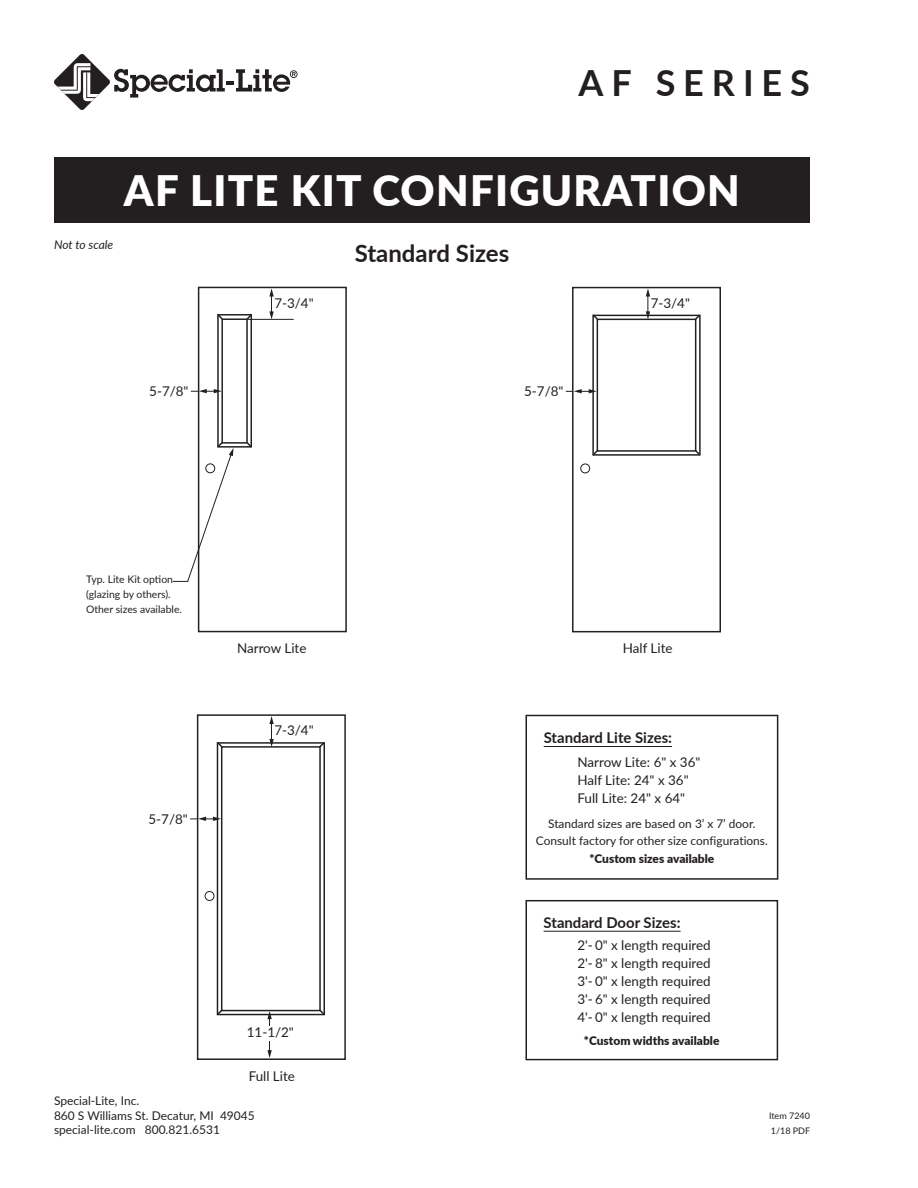
<style>
.page{position:relative;width:918px;height:1188px;background:#fff}
.page>*{position:absolute;margin:0;border:0;box-sizing:border-box;transform-origin:0 0}
.t1{font:900 42px "Lato";letter-spacing:.03em;color:#fff}
.t2{font:700 36px "Lato";letter-spacing:.22em;color:#231f20}
.t3{font:700 24px "Lato";color:#231f20}
.t4{font:700 14.85px "Lato";color:#231f20}
.t5{font:13.35px/17.9px "Lato";color:#231f20}
.t6{font:12px "Lato";color:#231f20}
.t7{font:italic 12px "Lato";letter-spacing:-.005em;color:#231f20}
.t8{font:11.85px/17.9px "Lato";color:#231f20;text-align:center}
.t9{font:900 11.85px "Lato";color:#231f20}
.t10{font:10.5px/14.9px "Lato";color:#231f20}
.t11{font:9px "Lato";color:#231f20}
.s1{font-weight:900}
</style>
<div class="page">
<div style="left:198px;top:287px;width:149px;height:345px;border:1px solid #231f20"></div>
<div style="left:217px;top:314px;width:35px;height:134px;border:1px solid #231f20"></div>
<div style="left:221px;top:318px;width:27px;height:126px;border:1px solid #231f20"></div>
<svg style="left:217px;top:314px;width:7px;height:7px"></svg>
<svg style="left:245px;top:314px;width:8px;height:7px"></svg>
<svg style="left:245px;top:441px;width:7px;height:7px"></svg>
<svg style="left:191px;top:389px;width:31px;height:4px"></svg>
<hr style="left:248px;top:319px;width:46px;height:1px;background:#231f20">
<svg style="left:172px;top:441px;width:61px;height:141px"></svg>
<div style="left:197px;top:714px;width:149px;height:346px;border:1px solid #231f20"></div>
<hr style="left:269px;top:1018px;width:1px;height:34px;background:#231f20">
<svg style="left:267px;top:1011px;width:5px;height:8px"></svg>
<svg style="left:267px;top:1050px;width:5px;height:8px"></svg>
<div style="left:243px;top:1026px;width:53px;height:15px;background:#fff"></div>
<div style="left:205px;top:891px;width:9px;height:10px;border:1px solid #231f20;border-radius:50%"></div>
<div style="left:217px;top:742px;width:108px;height:273px;border:1px solid #231f20"></div>
<div style="left:221px;top:746px;width:100px;height:265px;border:1px solid #231f20"></div>
<svg style="left:190px;top:817px;width:31px;height:4px"></svg>
<svg style="left:216px;top:742px;width:8px;height:7px"></svg>
<svg style="left:318px;top:742px;width:7px;height:7px"></svg>
<svg style="left:216px;top:1008px;width:8px;height:8px"></svg>
<svg style="left:318px;top:1008px;width:7px;height:8px"></svg>
<div style="left:572px;top:287px;width:149px;height:345px;border:1px solid #231f20"></div>
<div style="left:592px;top:315px;width:109px;height:141px;border:1px solid #231f20"></div>
<div style="left:597px;top:319px;width:99px;height:133px;border:1px solid #231f20"></div>
<svg style="left:566px;top:389px;width:31px;height:4px"></svg>
<div style="left:580px;top:464px;width:10px;height:9px;border:1px solid #231f20;border-radius:50%"></div>
<svg style="left:592px;top:314px;width:7px;height:7px"></svg>
<svg style="left:693px;top:314px;width:8px;height:7px"></svg>
<svg style="left:592px;top:449px;width:7px;height:7px"></svg>
<svg style="left:694px;top:449px;width:7px;height:7px"></svg>
<hr style="left:544px;top:746px;width:128px;height:1px;background:#231f20">
<hr style="left:544px;top:931px;width:137px;height:1px;background:#231f20">
<div style="left:526px;top:715px;width:252px;height:165px;border:1px solid #231f20"></div>
<div style="left:526px;top:900px;width:252px;height:160px;border:1px solid #231f20"></div>
<svg style="left:646px;top:288px;width:4px;height:31px"></svg>
<svg style="left:269px;top:288px;width:5px;height:31px"></svg>
<svg style="left:269px;top:716px;width:5px;height:31px"></svg>
<div style="left:54px;top:157px;width:756px;height:66px;background:#231f20"></div>
<svg style="left:54px;top:54px;width:244px;height:56px"></svg>
<p class="t2" style="left:579px;top:57px;width:233px">AF SERIES</p>
<p class="t1" style="left:124px;top:159px;width:617px">AF LITE KIT CONFIGURATION</p>
<p class="t7" style="left:54px;top:236px;width:61px">Not to scale</p>
<p class="t3" style="left:355px;top:235px;width:156px">Standard Sizes</p>
<p class="t5" style="left:274px;top:293px;width:41px">7-3/4"</p>
<p class="t5" style="left:651px;top:293px;width:41px">7-3/4"</p>
<p class="t5" style="left:149px;top:382px;width:41px">5-7/8"</p>
<p class="t5" style="left:524px;top:382px;width:41px">5-7/8"</p>
<p class="t10" style="left:86px;top:571px;width:97px">Typ. Lite Kit option (glazing by others).<br>Other sizes available.</p>
<p class="t5" style="left:149px;top:809px;width:41px">5-7/8"</p>
<p class="t5" style="left:237px;top:638px;width:71px">Narrow Lite</p>
<p class="t5" style="left:623px;top:638px;width:51px">Half Lite</p>
<p class="t5" style="left:274px;top:721px;width:41px">7-3/4"</p>
<p class="t5" style="left:247px;top:1023px;width:49px">11-1/2"</p>
<p class="t5" style="left:249px;top:1066px;width:48px">Full Lite</p>
<p class="t4" style="left:544px;top:727px;width:130px">Standard Lite Sizes:</p>
<p class="t5" style="left:578px;top:753px;width:124px">Narrow Lite: 6" x 36"<br>Half Lite: 24" x 36"<br>Full Lite: 24" x 64"</p>
<p class="t8" style="left:536px;top:814px;width:234px">Standard sizes are based on 3’ x 7’ door.<br>Consult factory for other size configurations. <span class="s1">*Custom sizes available</span></p>
<p class="t4" style="left:544px;top:911px;width:138px">Standard Door Sizes:</p>
<p class="t5" style="left:577px;top:936px;width:135px;text-align:justify">2'- 0" x length required 2'- 8" x length required 3'- 0" x length required 3'- 6" x length required 4'- 0" x length required</p>
<p class="t9" style="left:584px;top:1031px;width:137px">*Custom widths available</p>
<p class="t6" style="left:54px;top:1092px;width:87px">Special-Lite, Inc.</p>
<p class="t6" style="left:54px;top:1107px;width:202px">860 S Williams St. Decatur, MI 49045</p>
<p class="t6" style="left:54px;top:1121px;width:168px">special-lite.com 800.821.6531</p>
<p class="t11" style="left:769px;top:1109px;width:42px">Item 7240</p>
<p class="t11" style="left:771px;top:1124px;width:41px">1/18 PDF</p>
</div>
